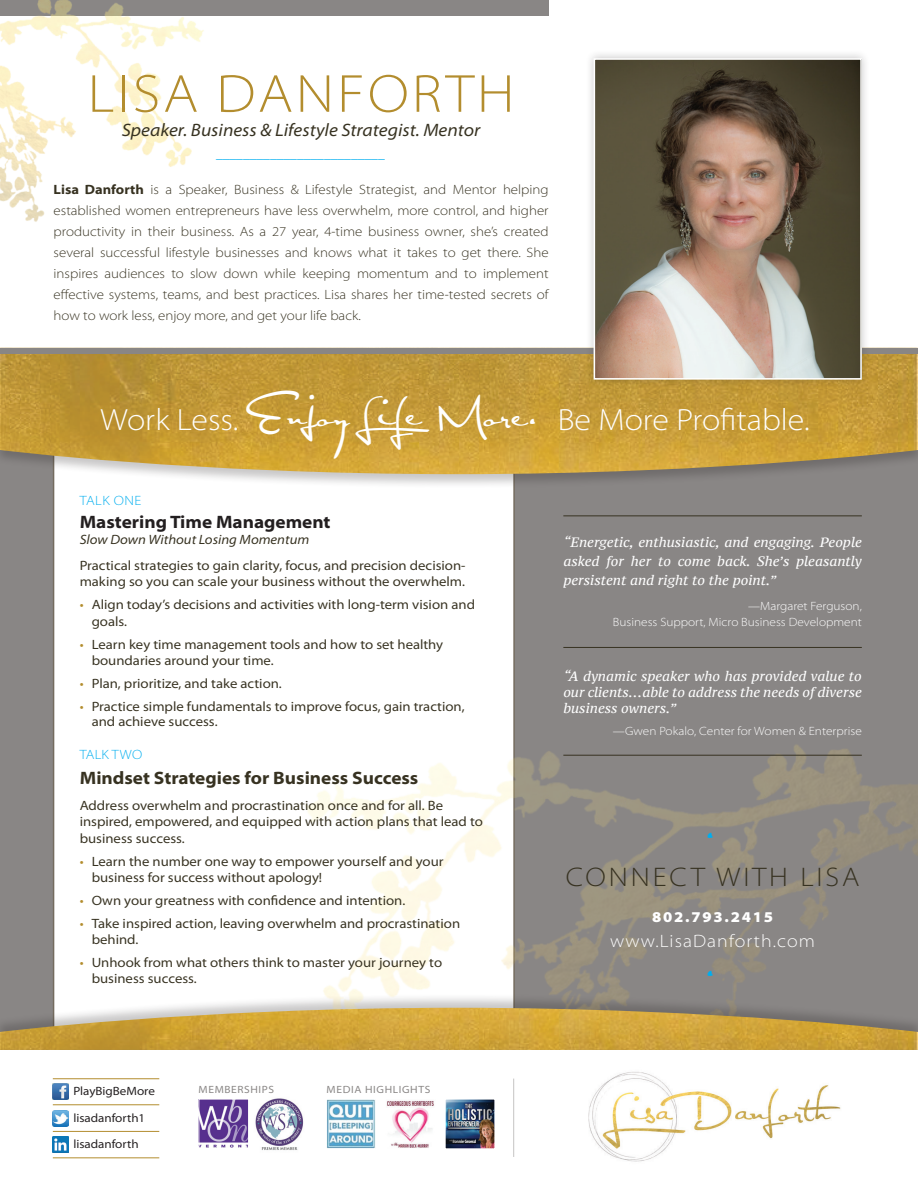
<style>
.page{position:relative;width:918px;height:1188px;background:#fff}
.page>*{position:absolute;margin:0;border:0;box-sizing:border-box;transform-origin:0 0}
.t1{font:300 semi-expanded 54px "Myriad Pro";letter-spacing:.06em;color:#b38d2e}
.t2{font:36.9px "AL Sandra";color:#fff}
.t3{font:36.9px "AL Sandra";color:#00aeef}
.t4{font:300 semi-expanded 30.75px "Myriad Pro";color:#fff}
.t5{font:300 semi-expanded 27px "Myriad Pro";letter-spacing:.11em;color:#373221}
.t6{font:italic semi-expanded 18px "Myriad Pro";color:#373221}
.t7{font:700 semi-expanded 18px "Myriad Pro";color:#373221}
.t8{font:700 semi-expanded 18px "Myriad Pro";color:#231f20}
.t9{font:300 semi-expanded 18px "Myriad Pro";letter-spacing:.06em;color:#fff}
.t10{font:900 semi-expanded 15px "Myriad Pro";letter-spacing:.12em;color:#fff}
.t11{font:semi-expanded 13.5px/16.2px "Myriad Pro";color:#373221}
.t12{font:300 semi-expanded 13.5px/21px "Myriad Pro";color:#373221;text-align:justify}
.t13{font:italic 13.5px/19.2px "PT Serif Caption";color:#fff;text-align:justify}
.t14{font:italic semi-expanded 13.5px "Myriad Pro";color:#373221}
.t15{font:italic semi-expanded 13.5px "Myriad Pro";color:#00aeef}
.t16{font:300 semi-expanded 13.5px "Myriad Pro";letter-spacing:.035em;color:#00aeef}
.t17{font:300 semi-expanded 12px/16.2px "Myriad Pro";color:#fff;text-align:right}
.t18{font:semi-expanded 12px/26.4px "Myriad Pro";color:#231f20}
.t19{font:semi-expanded 10.5px "Myriad Pro";letter-spacing:.06em;color:#898685}
.s1{font-weight:700}
.s2{color:#b38d2e}
</style>
<div class="page">
<div style="left:0;top:0;width:549px;height:15px;background:#898685"></div>
<hr style="left:513px;top:1079px;width:1px;height:78px;background:#898685">
<div style="left:0;top:442px;width:918px;height:608px;background:#898685"></div>
<div style="left:53px;top:451px;width:462px;height:593px;background:#fff;border:2px solid #746c5f"></div>
<div style="left:0;top:993px;width:918px;height:59px;background:#231f20;opacity:.25"></div>
<img style="left:0;top:1008px;width:918px;height:42px">
<div style="left:0;top:346px;width:918px;height:143px;background:#231f20;opacity:.25"></div>
<img style="left:0;top:354px;width:918px;height:120px">
<div style="left:0;top:348px;width:918px;height:6px;background:#898685"></div>
<div style="left:585px;top:50px;width:286px;height:338px;background:#231f20;opacity:.25"></div>
<img style="left:597px;top:61px;width:262px;height:316px">
<div style="left:594px;top:58px;width:268px;height:322px;border:2px solid #fff"></div>
<img style="left:276px;top:727px;width:642px;height:308px">
<img style="left:588px;top:1072px;width:253px;height:90px">
<hr style="left:563px;top:755px;width:299px;height:1px;background:#373221">
<hr style="left:563px;top:516px;width:299px;height:1px;background:#373221">
<hr style="left:563px;top:647px;width:299px;height:1px;background:#373221">
<img style="left:53px;top:1110px;width:16px;height:16px">
<img style="left:53px;top:1084px;width:16px;height:16px">
<img style="left:53px;top:1137px;width:16px;height:16px">
<hr style="left:53px;top:1105px;width:106px;height:1px;background:#b38d2e">
<hr style="left:53px;top:1078px;width:106px;height:1px;background:#b38d2e">
<hr style="left:53px;top:1131px;width:106px;height:1px;background:#b38d2e">
<hr style="left:53px;top:1158px;width:106px;height:1px;background:#b38d2e">
<img style="left:0;top:0;width:213px;height:222px">
<img style="left:255px;top:1098px;width:49px;height:52px">
<img style="left:201px;top:1101px;width:46px;height:46px">
<div style="left:199px;top:1099px;width:50px;height:50px;border:1px solid #fff"></div>
<img style="left:328px;top:1101px;width:45px;height:46px">
<div style="left:326px;top:1099px;width:49px;height:50px;border:1px solid #fff"></div>
<img style="left:387px;top:1101px;width:46px;height:46px">
<img style="left:447px;top:1101px;width:46px;height:46px">
<h1 class="t1" style="left:88px;top:64px;width:428px">LISA DANFORTH</h1>
<h3 class="t6" style="left:122px;top:120px;width:360px">Speaker. Business &amp; Lifestyle Strategist. Mentor</h3>
<p class="t15" style="left:217px;top:146px;width:170px">_________________________</p>
<p class="t12" style="left:54px;top:179px;width:497px"><span class="s1">Lisa Danforth</span> is a Speaker, Business &amp; Lifestyle Strategist, and Mentor helping established women entrepreneurs have less overwhelm, more control, and higher productivity in their business. As a 27 year, 4-time business owner, she’s created several successful lifestyle businesses and knows what it takes to get there. She inspires audiences to slow down while keeping momentum and to implement effective systems, teams, and best practices. Lisa shares her time-tested secrets of how to work less, enjoy more, and get your life back.</p>
<h3 class="t4" style="left:101px;top:403px;width:206px">Work Less. <sup>En</sup></h3>
<h2 class="t2" style="left:305px;top:390px;width:241px">joy Life More.</h2>
<p class="t16" style="left:80px;top:493px;width:63px">TALK ONE</p>
<h3 class="t8" style="left:80px;top:511px;width:252px">Mastering Time Management</h3>
<p class="t14" style="left:80px;top:532px;width:231px">Slow Down Without Losing Momentum</p>
<p class="t11" style="left:80px;top:558px;width:387px">Practical strategies to gain clarity, focus, and precision decision&shy;making so you can scale your business without the overwhelm.</p>
<p class="t11" style="left:92px;top:597px;width:385px;text-indent:-12px"><span class="s2">•</span> Align today’s decisions and activities with long-term vision and goals.</p>
<p class="t11" style="left:92px;top:636px;width:353px;text-indent:-12px"><span class="s2">•</span> Learn key time management tools and how to set healthy boundaries around your time.</p>
<p class="t11" style="left:80px;top:675px;width:204px"><span class="s2">•</span> Plan, prioritize, and take action.</p>
<p class="t11" style="left:92px;top:699px;width:374px;line-height:15.6px;text-indent:-12px"><span class="s2">•</span> Practice simple fundamentals to improve focus, gain traction, and achieve success.</p>
<p class="t16" style="left:80px;top:747px;width:64px">TALK TWO</p>
<h3 class="t7" style="left:80px;top:768px;width:340px">Mindset Strategies for Business Success</h3>
<p class="t11" style="left:80px;top:798px;width:405px">Address overwhelm and procrastination once and for all. Be inspired, empowered, and equipped with action plans that lead to business success.</p>
<p class="t11" style="left:92px;top:853px;width:353px;text-indent:-12px"><span class="s2">•</span> Learn the number one way to empower yourself and your business for success without apology!</p>
<p class="t11" style="left:80px;top:892px;width:327px"><span class="s2">•</span> Own your greatness with confidence and intention.</p>
<p class="t11" style="left:92px;top:915px;width:370px;text-indent:-12px"><span class="s2">•</span> Take inspired action, leaving overwhelm and procrastination behind.</p>
<p class="t11" style="left:92px;top:954px;width:352px;text-indent:-12px"><span class="s2">•</span> Unhook from what others think to master your journey to business success.</p>
<h3 class="t4" style="left:558px;top:403px;width:253px">Be More Profitable.</h3>
<p class="t13" style="left:563px;top:533px;width:300px">“Energetic, enthusiastic, and engaging. People asked for her to come back. She’s pleasantly persistent and right to the point.”</p>
<p class="t17" style="left:613px;top:598px;width:250px">—Margaret Ferguson,<br>Business Support, Micro Business Development</p>
<p class="t13" style="left:563px;top:668px;width:300px;line-height:16.2px">“A dynamic speaker who has provided value to our clients…able to address the needs of diverse business owners.”</p>
<p class="t17" style="left:613px;top:723px;width:250px">—Gwen Pokalo, Center for Women &amp; Enterprise</p>
<h2 class="t3" style="left:702px;top:804px;width:23px">.</h2>
<h3 class="t5" style="left:566px;top:862px;width:295px">CONNECT WITH LISA</h3>
<p class="t10" style="left:652px;top:909px;width:123px">802.793.2415</p>
<h3 class="t9" style="left:610px;top:931px;width:206px">www.LisaDanforth.com</h3>
<h2 class="t3" style="left:702px;top:942px;width:23px">.</h2>
<p class="t18" style="left:73px;top:1078px;width:83px">PlayBigBeMore lisadanforth1</p>
<p class="t18" style="left:73px;top:1131px;width:67px">lisadanforth</p>
<p class="t19" style="left:199px;top:1084px;width:77px">MEMBERSHIPS</p>
<p class="t19" style="left:327px;top:1084px;width:105px">MEDIA HIGHLIGHTS</p>
</div>
